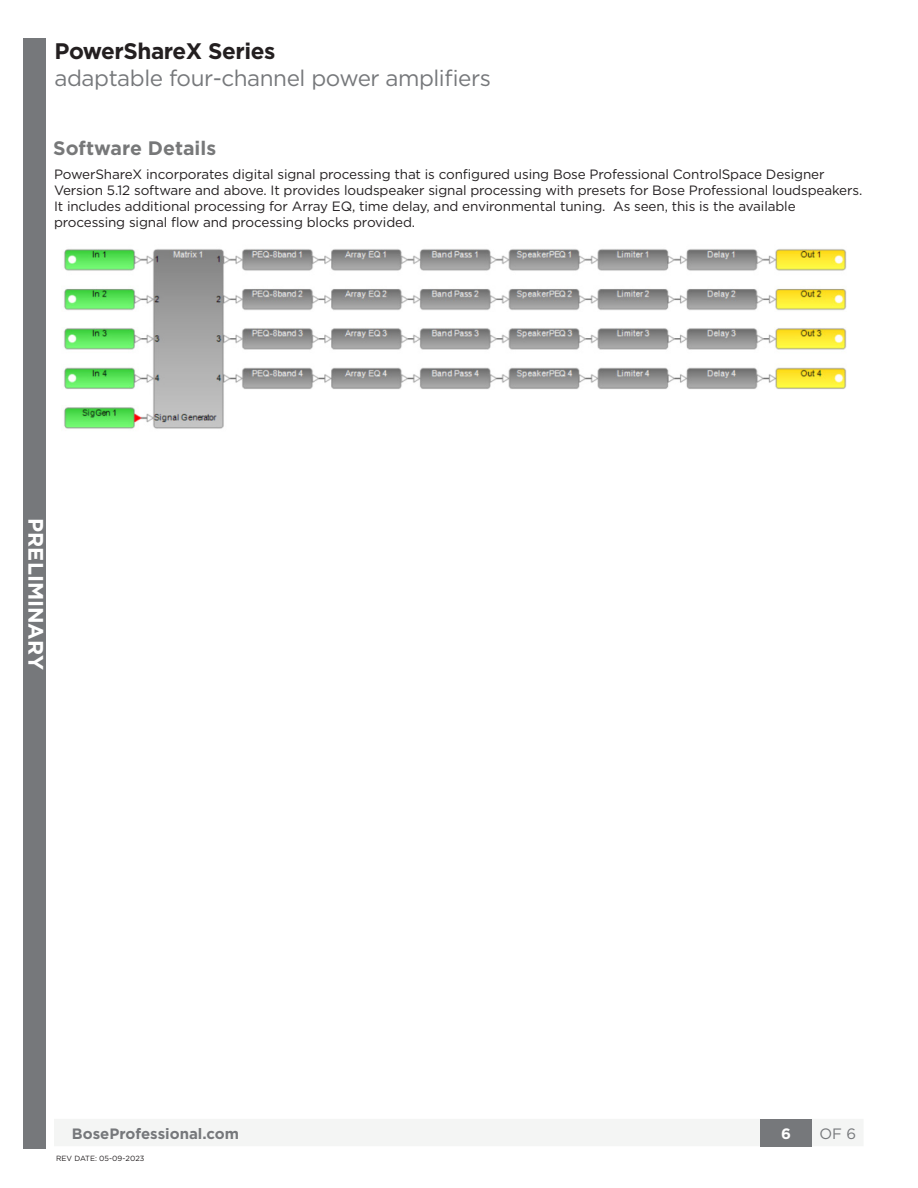
<style>
.page{position:relative;width:918px;height:1188px;background:#fff}
.page>*{position:absolute;margin:0;border:0;box-sizing:border-box;transform-origin:0 0}
.t1{font:22.5px "Gotham";letter-spacing:-.02em;color:#76787b}
.small_header_A{font:700 22.5px "Gotham";letter-spacing:-.02em;color:#231f20}
.t2{font:700 21px "Gotham";color:#fff}
.Text_Headers{font:700 19.5px "Gotham";color:#777879}
.t3{font:700 15px "Gotham";color:#76787b}
.t4{font:15px "Gotham";color:#76787b}
.t5{font:700 15px "Gotham";color:#fff}
.List_Numbered{font:13.5px/15.8px "Gotham";letter-spacing:-.01em;color:#231f20}
.t6{font:7.5px "Gotham";color:#231f20}
</style>
<div class="page">
<div style="left:23px;top:39px;width:22px;height:1110px;background:#76787b"></div>
<img style="left:64px;top:249px;width:783px;height:180px">
<div style="left:54px;top:1119px;width:809px;height:27px;background:#f4f5f4"></div>
<div style="left:760px;top:1119px;width:52px;height:27px;background:#76787b"></div>
<p class="small_header_A" style="left:55px;top:36px;width:222px">PowerShareX Series</p>
<p class="t1" style="left:55px;top:64px;width:438px">adaptable four-channel power amplifiers</p>
<p class="Text_Headers" style="left:53px;top:135px;width:164px">Software Details</p>
<p class="List_Numbered" style="left:54px;top:166px;width:810px">PowerShareX incorporates digital signal processing that is configured using Bose Professional ControlSpace Designer Version 5.12 software and above. It provides loudspeaker signal processing with presets for Bose Professional loudspeakers.<br>It includes additional processing for Array EQ, time delay, and environmental tuning. As seen, this is the available processing signal flow and processing blocks provided.</p>
<h2 class="t2" style="left:50px;top:518px;width:153px;rotate:90deg">PRELIMINARY</h2>
<p class="t3" style="left:72px;top:1123px;width:169px">BoseProfessional.com</p>
<p class="t5" style="left:781px;top:1123px;width:11px">6</p>
<p class="t4" style="left:819px;top:1124px;width:38px">OF 6</p>
<p class="t6" style="left:56px;top:1153px;width:90px">REV DATE: 05-09-2023</p>
</div>
